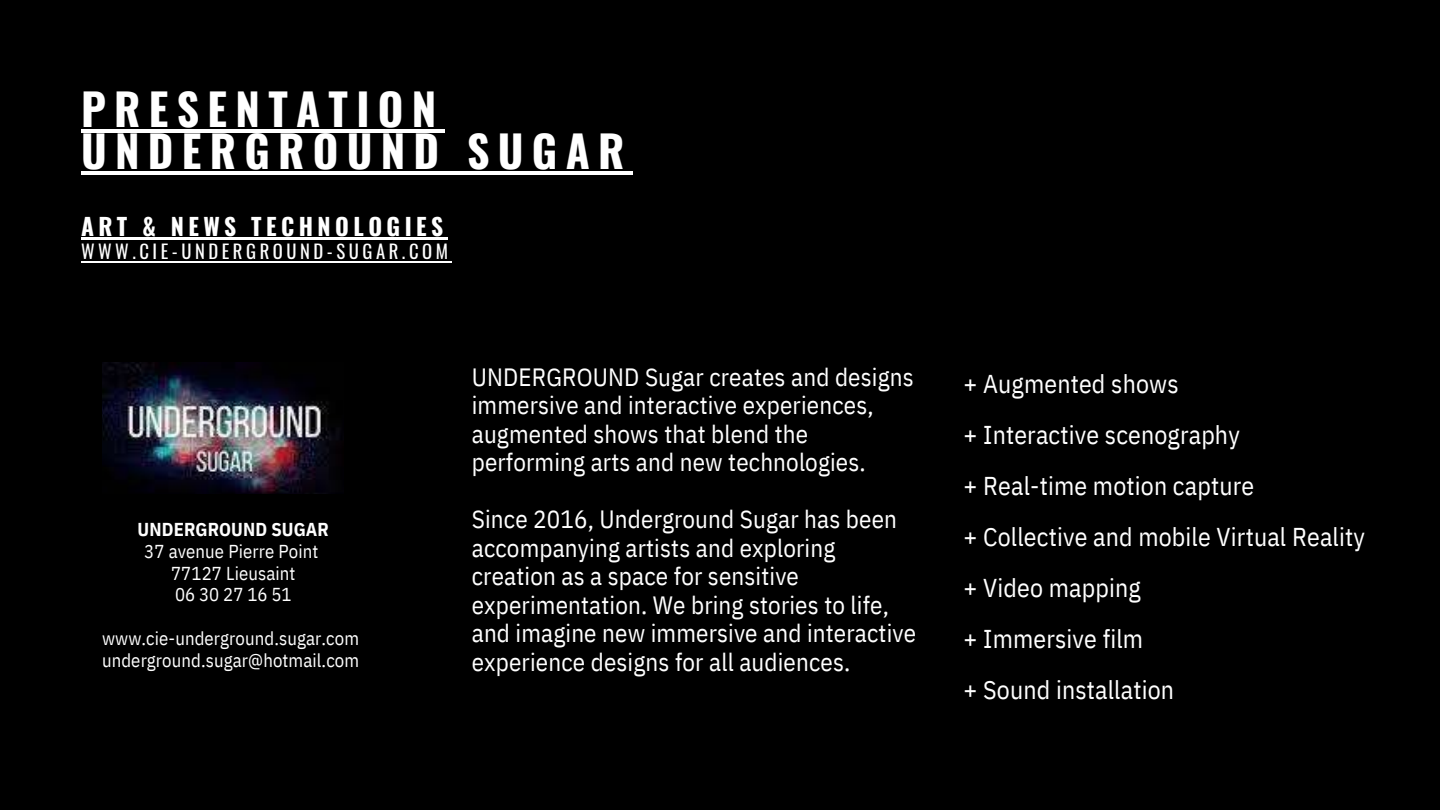
<style>
.page{position:relative;width:1440px;height:810px;background:#000}
.page>*{position:absolute;margin:0;border:0;box-sizing:border-box;transform-origin:0 0}
.t1{font:700 43.8px/42px "Oswald";letter-spacing:.19em;color:#fff}
.t2{font:25.7px/51px "IBM Plex Sans Cond";letter-spacing:.005em;color:#fff}
.t3{font:25px/28.5px "IBM Plex Sans Cond";letter-spacing:.005em;color:#fff}
.t4{font:700 23.5px "Oswald";letter-spacing:.19em;color:#fff}
.t5{font:18.7px/21.8px "IBM Plex Sans Cond";letter-spacing:.005em;color:#fefefe;text-align:center}
.t6{font:700 18.7px "IBM Plex Sans Cond";letter-spacing:.005em;color:#fefefe}
.t7{font:18.6px "Oswald";letter-spacing:.19em;color:#fff}
</style>
<div class="page">
<svg style="left:81px;top:237px;width:369px;height:26px"></svg>
<hr style="left:81px;top:129px;width:364px;height:4px;background:#fff">
<hr style="left:81px;top:171px;width:552px;height:4px;background:#fff">
<hr style="left:81px;top:238px;width:367px;height:2px;background:#fff">
<hr style="left:81px;top:261px;width:371px;height:1px;background:#fff">
<img style="left:102px;top:363px;width:239px;height:131px">
<h1 class="t1" style="left:81px;top:86px;width:545px">PRESENTATION<br>UNDERGROUND SUGAR</h1>
<p class="t4" style="left:81px;top:208px;width:364px">ART &amp; NEWS TECHNOLOGIES</p>
<p class="t7" style="left:81px;top:237px;width:369px">WWW.CIE-UNDERGROUND-SUGAR.COM</p>
<p class="t6" style="left:138px;top:517px;width:193px">UNDERGROUND SUGAR</p>
<p class="t5" style="left:144px;top:540px;width:176px">37 avenue Pierre Point<br>77127 Lieusaint<br>06 30 27 16 51</p>
<p class="t5" style="left:102px;top:627px;width:259px;text-align:left">www.cie-underground.sugar.com underground.sugar@hotmail.com</p>
<p class="t3" style="left:472px;top:362px;width:443px">UNDERGROUND Sugar creates and designs immersive and interactive experiences, augmented shows that blend the performing arts and new technologies.</p>
<p class="t3" style="left:472px;top:505px;width:446px">Since 2016, Underground Sugar has been accompanying artists and exploring creation as a space for sensitive experimentation. We bring stories to life, and imagine new immersive and interactive experience designs for all audiences.</p>
<p class="t2" style="left:964px;top:358px;width:403px">+ Augmented shows<br>+ Interactive scenography<br>+ Real-time motion capture<br>+ Collective and mobile Virtual Reality + Video mapping<br>+ Immersive film<br>+ Sound installation</p>
</div>
